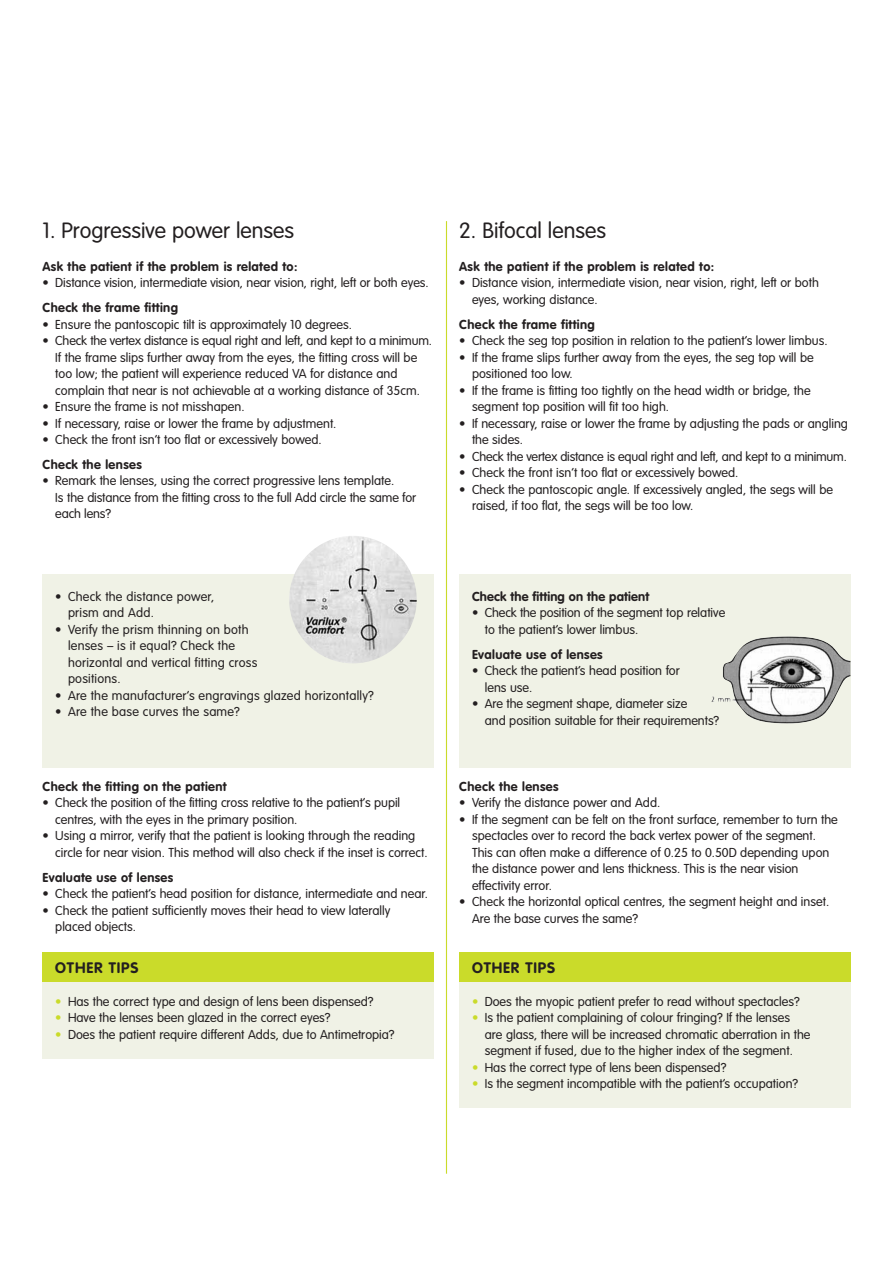
<style>
.page{position:relative;width:893px;height:1263px;background:#fff}
.page>*{position:absolute;margin:0;border:0;box-sizing:border-box;transform-origin:0 0}
.t1{font:300 21.75px "VAG Rounded";color:#231f20}
.t2{font:700 15px "VAG Rounded";letter-spacing:.055em;color:#231f20}
.t3{font:300 12.75px/16.5px "VAG Rounded";color:#231f20}
.t4{font:700 12.75px "VAG Rounded";letter-spacing:.03em;color:#231f20}
.t5{font:700 12.75px "VAG Rounded";letter-spacing:.01em;color:#231f20}
.s1{color:#cadb2a}
</style>
<div class="page">
<div style="left:43px;top:952px;width:391px;height:107px;background:#f0f2e6"></div>
<div style="left:43px;top:574px;width:391px;height:193px;background:#f0f2e6"></div>
<hr style="left:446px;top:221px;width:1px;height:953px;background:#cadb2a">
<div style="left:43px;top:952px;width:391px;height:30px;background:#cadb2a"></div>
<img style="left:289px;top:536px;width:128px;height:127px">
<div style="left:459px;top:574px;width:391px;height:193px;background:#f0f2e6"></div>
<img style="left:711px;top:636px;width:139px;height:87px">
<div style="left:459px;top:952px;width:391px;height:156px;background:#f0f2e6"></div>
<div style="left:459px;top:952px;width:391px;height:30px;background:#cadb2a"></div>
<h1 class="t1" style="left:43px;top:221px;width:253px">1. Progressive power lenses</h1>
<p class="t4" style="left:43px;top:261px;width:256px">Ask the patient if the problem is related to:</p>
<p class="t3" style="left:43px;top:276px;width:388px">• Distance vision, intermediate vision, near vision, right, left or both eyes.</p>
<p class="t4" style="left:43px;top:302px;width:137px">Check the frame fitting</p>
<p class="t3" style="left:43px;top:317px;width:311px">• Ensure the pantoscopic tilt is approximately 10 degrees.</p>
<p class="t3" style="left:55px;top:333px;width:378px;text-indent:-13px">• Check the vertex distance is equal right and left, and kept to a minimum.<br>If the frame slips further away from the eyes, the fitting cross will be too low; the patient will experience reduced VA for distance and complain that near is not achievable at a working distance of 35cm.</p>
<p class="t3" style="left:43px;top:399px;width:204px">• Ensure the frame is not misshapen.</p>
<p class="t3" style="left:43px;top:416px;width:295px">• If necessary, raise or lower the frame by adjustment.</p>
<p class="t3" style="left:43px;top:432px;width:281px">• Check the front isn’t too flat or excessively bowed.</p>
<p class="t4" style="left:43px;top:459px;width:101px">Check the lenses</p>
<p class="t3" style="left:55px;top:474px;width:362px;text-indent:-13px">• Remark the lenses, using the correct progressive lens template.<br>Is the distance from the fitting cross to the full Add circle the same for each lens?</p>
<h1 class="t1" style="left:459px;top:221px;width:148px">2. Bifocal lenses</h1>
<p class="t4" style="left:459px;top:261px;width:256px">Ask the patient if the problem is related to:</p>
<p class="t3" style="left:472px;top:276px;width:348px;text-indent:-13px">• Distance vision, intermediate vision, near vision, right, left or both eyes, working distance.</p>
<p class="t4" style="left:459px;top:319px;width:137px">Check the frame fitting</p>
<p class="t3" style="left:459px;top:333px;width:370px">• Check the seg top position in relation to the patient’s lower limbus.</p>
<p class="t3" style="left:472px;top:350px;width:343px;text-indent:-13px">• If the frame slips further away from the eyes, the seg top will be positioned too low.</p>
<p class="t3" style="left:472px;top:383px;width:340px;text-indent:-13px">• If the frame is fitting too tightly on the head width or bridge, the segment top position will fit too high.</p>
<p class="t3" style="left:472px;top:416px;width:377px;text-indent:-13px">• If necessary, raise or lower the frame by adjusting the pads or angling the sides.</p>
<p class="t3" style="left:459px;top:449px;width:389px">• Check the vertex distance is equal right and left, and kept to a minimum.</p>
<p class="t3" style="left:459px;top:465px;width:281px">• Check the front isn’t too flat or excessively bowed.</p>
<p class="t3" style="left:472px;top:482px;width:363px;text-indent:-13px">• Check the pantoscopic angle. If excessively angled, the segs will be raised, if too flat, the segs will be too low.</p>
<p class="t3" style="left:68px;top:589px;width:148px;text-indent:-13px">• Check the distance power, prism and Add.</p>
<p class="t3" style="left:68px;top:622px;width:191px;text-indent:-13px">• Verify the prism thinning on both lenses – is it equal? Check the horizontal and vertical fitting cross positions.</p>
<p class="t3" style="left:55px;top:688px;width:320px">• Are the manufacturer’s engravings glazed horizontally?</p>
<p class="t3" style="left:55px;top:705px;width:186px">• Are the base curves the same?</p>
<p class="t4" style="left:43px;top:781px;width:186px">Check the fitting on the patient</p>
<p class="t3" style="left:55px;top:795px;width:346px;text-indent:-13px">• Check the position of the fitting cross relative to the patient’s pupil centres, with the eyes in the primary position.</p>
<p class="t3" style="left:55px;top:828px;width:374px;text-indent:-13px">• Using a mirror, verify that the patient is looking through the reading circle for near vision. This method will also check if the inset is correct.</p>
<p class="t4" style="left:43px;top:872px;width:132px">Evaluate use of lenses</p>
<p class="t3" style="left:43px;top:886px;width:387px">• Check the patient’s head position for distance, intermediate and near.</p>
<p class="t3" style="left:55px;top:903px;width:337px;text-indent:-13px">• Check the patient sufficiently moves their head to view laterally placed objects.</p>
<p class="t2" style="left:55px;top:961px;width:85px">OTHER TIPS</p>
<p class="t3" style="left:55px;top:994px;width:320px"><span class="s1">•</span> Has the correct type and design of lens been dispensed?</p>
<p class="t3" style="left:55px;top:1010px;width:277px"><span class="s1">•</span> Have the lenses been glazed in the correct eyes?</p>
<p class="t3" style="left:55px;top:1027px;width:341px"><span class="s1">•</span> Does the patient require different Adds, due to Antimetropia?</p>
<p class="t5" style="left:472px;top:591px;width:179px">Check the fitting on the patient</p>
<p class="t3" style="left:485px;top:606px;width:242px;text-indent:-13px">• Check the position of the segment top relative to the patient’s lower limbus.</p>
<p class="t4" style="left:472px;top:649px;width:132px">Evaluate use of lenses</p>
<p class="t3" style="left:485px;top:663px;width:197px;text-indent:-13px">• Check the patient’s head position for lens use.</p>
<p class="t3" style="left:485px;top:696px;width:236px;text-indent:-13px">• Are the segment shape, diameter size<br>and position suitable for their requirements?</p>
<p class="t4" style="left:459px;top:781px;width:101px">Check the lenses</p>
<p class="t3" style="left:459px;top:795px;width:203px">• Verify the distance power and Add.</p>
<p class="t3" style="left:472px;top:812px;width:367px;text-indent:-13px">• If the segment can be felt on the front surface, remember to turn the spectacles over to record the back vertex power of the segment.<br>This can often make a difference of 0.25 to 0.50D depending upon the distance power and lens thickness. This is the near vision effectivity error.</p>
<p class="t3" style="left:472px;top:894px;width:359px;text-indent:-13px">• Check the horizontal optical centres, the segment height and inset.<br>Are the base curves the same?</p>
<p class="t2" style="left:472px;top:961px;width:85px">OTHER TIPS</p>
<p class="t3" style="left:472px;top:994px;width:329px"><span class="s1">•</span> Does the myopic patient prefer to read without spectacles?</p>
<p class="t3" style="left:485px;top:1010px;width:327px;text-indent:-13px"><span class="s1">•</span> Is the patient complaining of colour fringing? If the lenses are glass, there will be increased chromatic aberration in the segment if fused, due to the higher index of the segment.</p>
<p class="t3" style="left:472px;top:1060px;width:256px"><span class="s1">•</span> Has the correct type of lens been dispensed?</p>
<p class="t3" style="left:472px;top:1076px;width:328px"><span class="s1">•</span> Is the segment incompatible with the patient’s occupation?</p>
</div>
